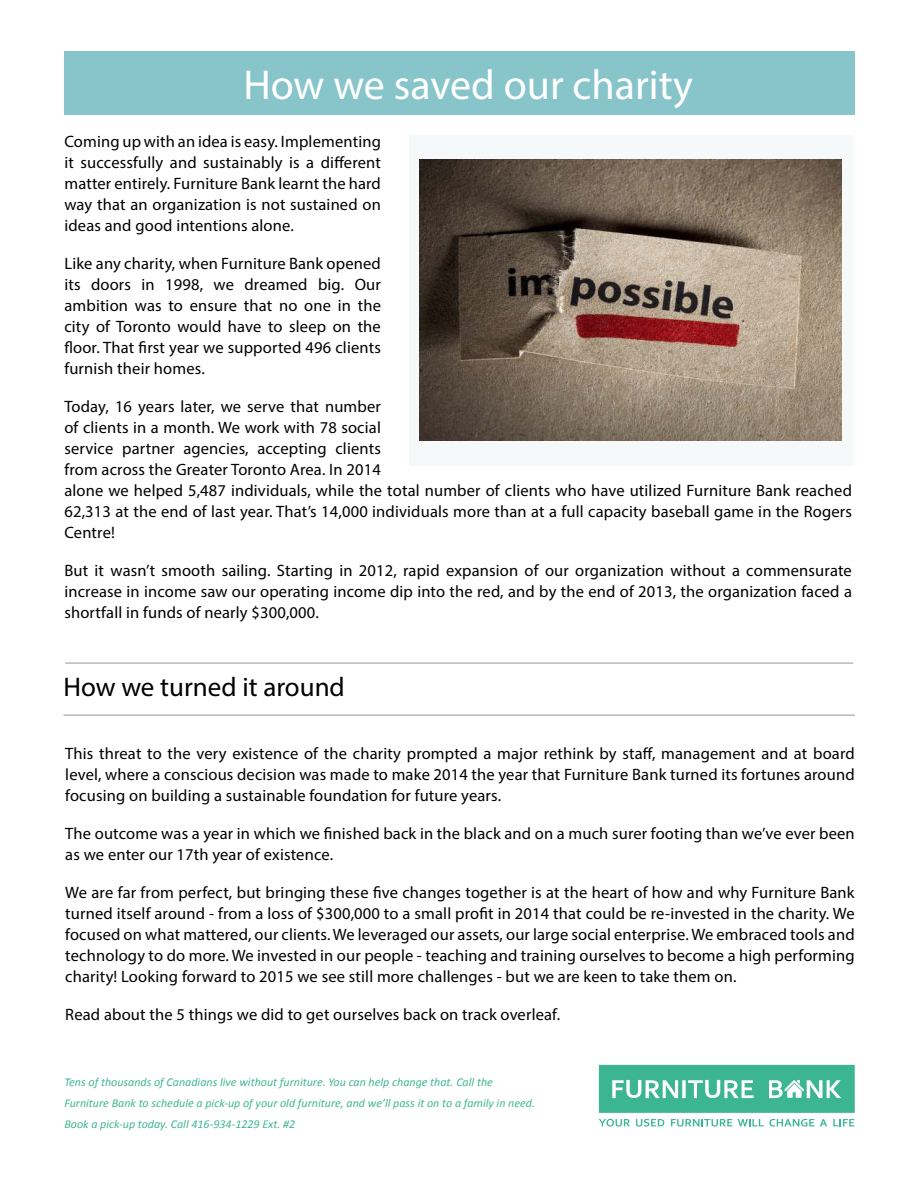
<style>
.page{position:relative;width:918px;height:1188px;background:#fff}
.page>*{position:absolute;margin:0;border:0;box-sizing:border-box;transform-origin:0 0}
.t1{font:42px "Myriad Pro";color:#fff}
.t2{font:27px "Myriad Pro";color:#000}
.t3{font:16.5px/21px "Myriad Pro";letter-spacing:.01em;color:#000;text-align:justify}
.t4{font:italic 12px/21px "Calibri";color:#40b694}
</style>
<div class="page">
<div style="left:409px;top:135px;width:444px;height:330px;background:#f5f9f9"></div>
<img style="left:419px;top:159px;width:422px;height:282px">
<div style="left:64px;top:51px;width:791px;height:63px;background:#87c5ca"></div>
<svg style="left:599px;top:1065px;width:256px;height:48px;background:#58c0a1"></svg>
<svg style="left:599px;top:1119px;width:31px;height:8px"></svg>
<svg style="left:636px;top:1119px;width:28px;height:8px"></svg>
<svg style="left:671px;top:1119px;width:61px;height:8px"></svg>
<svg style="left:738px;top:1119px;width:76px;height:8px"></svg>
<svg style="left:820px;top:1119px;width:7px;height:7px"></svg>
<svg style="left:833px;top:1119px;width:21px;height:7px"></svg>
<hr style="left:65px;top:663px;width:788px;height:1px;background:#939597">
<hr style="left:64px;top:715px;width:791px;height:1px;background:#939597">
<h1 class="t1" style="left:243px;top:68px;width:451px">How we saved our charity</h1>
<p class="t3" style="left:64px;top:133px;width:318px">Coming up with an idea is easy. Implementing it successfully and sustainably is a different matter entirely. Furniture Bank learnt the hard way that an organization is not sustained on ideas and good intentions alone.</p>
<p class="t3" style="left:64px;top:255px;width:318px">Like any charity, when Furniture Bank opened its doors in 1998, we dreamed big. Our ambition was to ensure that no one in the city of Toronto would have to sleep on the floor. That first year we supported 496 clients furnish their homes.</p>
<p class="t3" style="left:64px;top:398px;width:789px;text-align:left">Today, 16 years later, we serve that number<br>of clients in a month. We work with 78 social<br>service partner agencies, accepting clients<br>from across the Greater Toronto Area. In 2014<br>alone we helped 5,487 individuals, while the total number of clients who have utilized Furniture Bank reached 62,313 at the end of last year. That’s 14,000 individuals more than at a full capacity baseball game in the Rogers Centre!</p>
<p class="t3" style="left:64px;top:562px;width:789px">But it wasn’t smooth sailing. Starting in 2012, rapid expansion of our organization without a commensurate increase in income saw our operating income dip into the red, and by the end of 2013, the organization faced a shortfall in funds of nearly $300,000.</p>
<h2 class="t2" style="left:64px;top:676px;width:283px">How we turned it around</h2>
<p class="t3" style="left:65px;top:744px;width:791px">This threat to the very existence of the charity prompted a major rethink by staff, management and at board level, where a conscious decision was made to make 2014 the year that Furniture Bank turned its fortunes around focusing on building a sustainable foundation for future years.</p>
<p class="t3" style="left:65px;top:824px;width:791px">The outcome was a year in which we finished back in the black and on a much surer footing than we’ve ever been as we enter our 17th year of existence.</p>
<p class="t3" style="left:65px;top:883px;width:791px">We are far from perfect, but bringing these five changes together is at the heart of how and why Furniture Bank turned itself around - from a loss of $300,000 to a small profit in 2014 that could be re-invested in the charity. We focused on what mattered, our clients. We leveraged our assets, our large social enterprise. We embraced tools and technology to do more. We invested in our people - teaching and training ourselves to become a high performing charity! Looking forward to 2015 we see still more challenges - but we are keen to take them on.</p>
<p class="t3" style="left:65px;top:1005px;width:496px">Read about the 5 things we did to get ourselves back on track overleaf.</p>
<p class="t4" style="left:64px;top:1073px;width:472px">Tens of thousands of Canadians live without furniture. You can help change that. Call the<br>Furniture Bank to schedule a pick-up of your old furniture, and we’ll pass it on to a family in need.<br>Book a pick-up today. Call 416-934-1229 Ext. #2</p>
</div>
